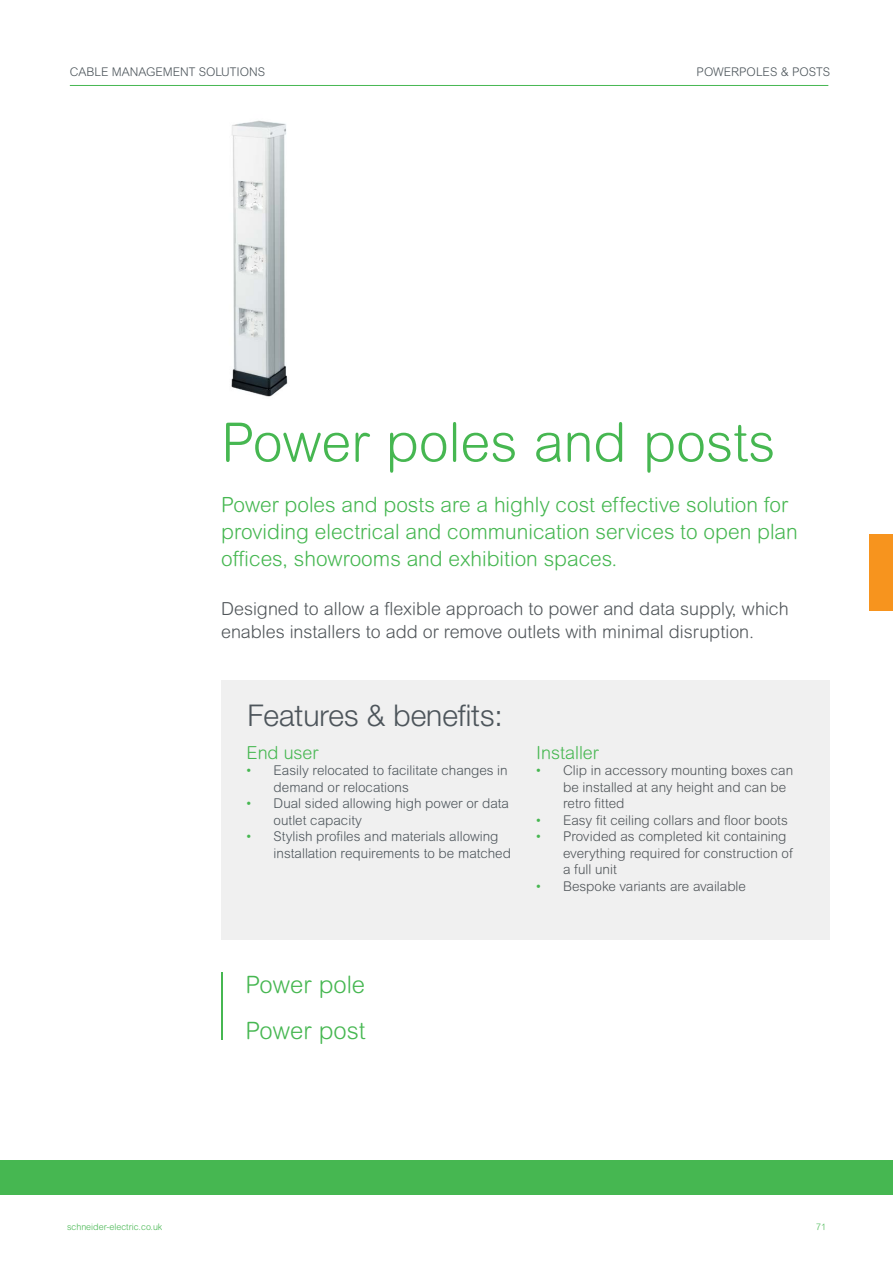
<style>
.page{position:relative;width:893px;height:1263px;background:#fff}
.page>*{position:absolute;margin:0;border:0;box-sizing:border-box;transform-origin:0 0}
.t1{font:300 54px "Arial Rounded MT Std";color:#46b751}
.t2{font:300 30px "Helvetica Neue LT Std";color:#4d555b}
.t3{font:300 24px/45.8px "Arial Rounded MT Std";color:#46b751}
.t4{font:300 21px/27px "Arial Rounded MT Std";color:#46b751}
.t5{font:300 18px/22.5px "Arial Rounded MT Std";color:#505559}
.t6{font:300 18px "Arial Rounded MT Std";color:#46b751}
.t7{font:300 13.5px/16.5px "Arial Rounded MT Std";color:#505559}
.t8{font:300 13.5px/16.5px "Arial Rounded MT Std";color:#4d555b}
.t9{font:300 12px "Arial Rounded MT Std";color:#4d555b}
.t10{font:300 9px "Arial Rounded MT Std";color:#46b751}
.s1{color:#46b751}
</style>
<div class="page">
<div style="left:869px;top:534px;width:24px;height:77px;background:#f7941e"></div>
<div style="left:221px;top:680px;width:608px;height:259px;background:#f0f0f0"></div>
<hr style="left:221px;top:972px;width:2px;height:68px;background:#46b751">
<img style="left:231px;top:120px;width:57px;height:277px">
<div style="left:0;top:1161px;width:893px;height:34px;background:#46b751"></div>
<hr style="left:70px;top:85px;width:758px;height:1px;background:#46b751">
<p class="t9" style="left:70px;top:65px;width:197px">CABLE MANAGEMENT SOLUTIONS</p>
<p class="t9" style="left:697px;top:65px;width:135px">POWERPOLES &amp; POSTS</p>
<h1 class="t1" style="left:221px;top:411px;width:555px">Power poles and posts</h1>
<h3 class="t4" style="left:221px;top:491px;width:578px">Power poles and posts are a highly cost effective solution for providing electrical and communication services to open plan offices, showrooms and exhibition spaces.</h3>
<h3 class="t5" style="left:221px;top:598px;width:569px">Designed to allow a flexible approach to power and data supply, which enables installers to add or remove outlets with minimal disruption.</h3>
<h2 class="t2" style="left:247px;top:697px;width:257px">Features &amp; benefits:</h2>
<h3 class="t6" style="left:247px;top:742px;width:73px">End user</h3>
<p class="t8" style="left:274px;top:762px;width:236px;text-indent:-27px"><span class="s1">•</span> Easily relocated to facilitate changes in demand or relocations</p>
<p class="t8" style="left:274px;top:795px;width:237px;text-indent:-27px"><span class="s1">•</span> Dual sided allowing high power or data outlet capacity</p>
<p class="t8" style="left:274px;top:828px;width:239px;text-indent:-27px"><span class="s1">•</span> Stylish profiles and materials allowing installation requirements to be matched</p>
<h3 class="t6" style="left:536px;top:742px;width:64px">Installer</h3>
<p class="t7" style="left:563px;top:762px;width:232px;text-indent:-27px"><span class="s1">•</span> Clip in accessory mounting boxes can be installed at any height and can be retro fitted</p>
<p class="t7" style="left:536px;top:812px;width:253px"><span class="s1">•</span> Easy fit ceiling collars and floor boots</p>
<p class="t7" style="left:563px;top:828px;width:231px;text-indent:-27px"><span class="s1">•</span> Provided as completed kit containing everything required for construction of a full unit</p>
<p class="t7" style="left:536px;top:878px;width:211px"><span class="s1">•</span> Bespoke variants are available</p>
<h3 class="t3" style="left:246px;top:961px;width:121px">Power pole<br>Power post</h3>
<p class="t10" style="left:67px;top:1222px;width:97px">schneider-electric.co.uk</p>
<p class="t10" style="left:816px;top:1222px;width:11px">71</p>
</div>
